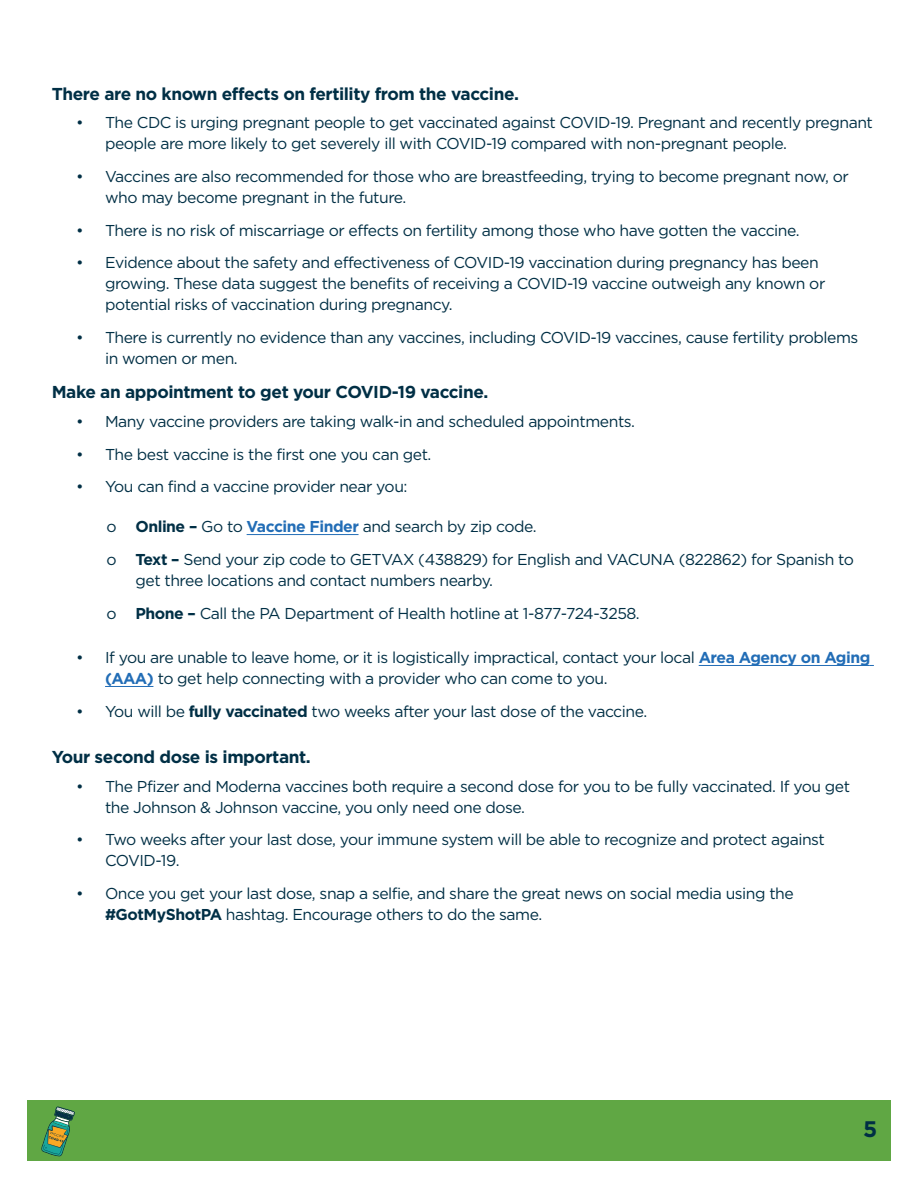
<style>
.page{position:relative;width:918px;height:1188px;background:#fff}
.page>*{position:absolute;margin:0;border:0;box-sizing:border-box;transform-origin:0 0}
.t1{font:700 22.5px "Gotham";color:#002f45}
.t2{font:700 17.25px "Gotham";letter-spacing:-.025em;color:#002f45}
.t3{font:15.75px/21px "Gotham";letter-spacing:-.03em;color:#002f45}
.s1{font-weight:700}
.s2{font-weight:700;color:#226db6}
</style>
<div class="page">
<div style="left:27px;top:1100px;width:864px;height:61px;background:#60a744"></div>
<svg style="left:41px;top:1106px;width:34px;height:50px"></svg>
<hr style="left:247px;top:534px;width:112px;height:1px;background:#226db6">
<hr style="left:699px;top:665px;width:171px;height:1px;background:#226db6">
<hr style="left:105px;top:686px;width:48px;height:1px;background:#226db6">
<p class="t2" style="left:52px;top:87px;width:469px">There are no known effects on fertility from the vaccine.</p>
<p class="t3" style="left:105px;top:113px;width:769px;text-indent:-29px">• The CDC is urging pregnant people to get vaccinated against COVID-19. Pregnant and recently pregnant people are more likely to get severely ill with COVID-19 compared with non-pregnant people.</p>
<p class="t3" style="left:105px;top:167px;width:745px;text-indent:-29px">• Vaccines are also recommended for those who are breastfeeding, trying to become pregnant now, or who may become pregnant in the future.</p>
<p class="t3" style="left:76px;top:221px;width:725px">• There is no risk of miscarriage or effects on fertility among those who have gotten the vaccine.</p>
<p class="t3" style="left:105px;top:253px;width:722px;text-indent:-29px">• Evidence about the safety and effectiveness of COVID-19 vaccination during pregnancy has been growing. These data suggest the benefits of receiving a COVID-19 vaccine outweigh any known or potential risks of vaccination during pregnancy.</p>
<p class="t3" style="left:105px;top:328px;width:755px;text-indent:-29px">• There is currently no evidence than any vaccines, including COVID-19 vaccines, cause fertility problems in women or men.</p>
<p class="t2" style="left:52px;top:386px;width:438px">Make an appointment to get your COVID-19 vaccine.</p>
<p class="t3" style="left:76px;top:412px;width:560px">• Many vaccine providers are taking walk-in and scheduled appointments.</p>
<p class="t3" style="left:76px;top:445px;width:357px">• The best vaccine is the first one you can get.</p>
<p class="t3" style="left:76px;top:477px;width:333px">• You can find a vaccine provider near you:</p>
<p class="t3" style="left:107px;top:517px;width:432px">o <span class="s1">Online –</span> Go to <span class="s2">Vaccine Finder</span> and search by zip code.</p>
<p class="t3" style="left:136px;top:550px;width:720px;text-indent:-29px">o <span class="s1">Text –</span> Send your zip code to GETVAX (438829) for English and VACUNA (822862) for Spanish to get three locations and contact numbers nearby.</p>
<p class="t3" style="left:107px;top:604px;width:535px">o <span class="s1">Phone –</span> Call the PA Department of Health hotline at 1-877-724-3258.</p>
<p class="t3" style="left:105px;top:648px;width:767px;text-indent:-29px">• If you are unable to leave home, or it is logistically impractical, contact your local <span class="s2">Area Agency on Aging (AAA)</span> to get help connecting with a provider who can come to you.</p>
<p class="t3" style="left:76px;top:702px;width:573px">• You will be <span class="s1">fully vaccinated</span> two weeks after your last dose of the vaccine.</p>
<p class="t2" style="left:52px;top:750px;width:261px">Your second dose is important.</p>
<p class="t3" style="left:105px;top:777px;width:747px;text-indent:-29px">• The Pfizer and Moderna vaccines both require a second dose for you to be fully vaccinated. If you get the Johnson &amp; Johnson vaccine, you only need one dose.</p>
<p class="t3" style="left:105px;top:830px;width:721px;text-indent:-29px">• Two weeks after your last dose, your immune system will be able to recognize and protect against<br>COVID-19.</p>
<p class="t3" style="left:105px;top:884px;width:690px;text-indent:-29px">• Once you get your last dose, snap a selfie, and share the great news on social media using the <span class="s1">#GotMyShotPA</span> hashtag. Encourage others to do the same.</p>
<p class="t1" style="left:863px;top:1121px;width:16px">5</p>
</div>
